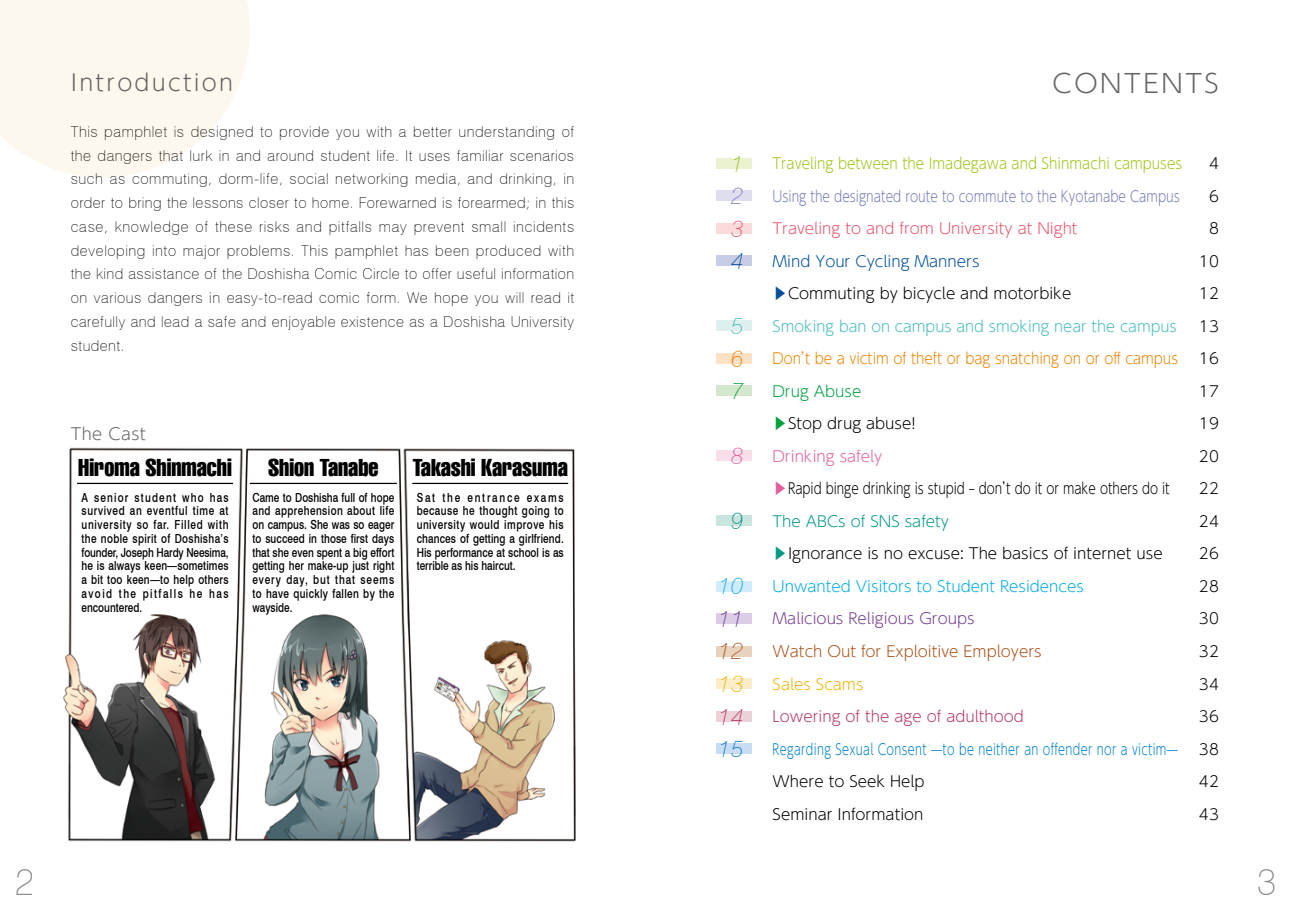
<style>
.page{position:relative;width:1290px;height:911px;background:#fff}
.page>*{position:absolute;margin:0;border:0;box-sizing:border-box;transform-origin:0 0}
.t1{font:100 37.5px "Swiss 721 BT";color:#898989}
.t2{font:300 25.62px "UD Shin Go Pro";letter-spacing:.1em;color:#656464}
.t3{font:extra-condensed 23.75px "Swiss 911 BT";color:#000}
.t4{font:300 22.5px "UD Shin Go Pro";letter-spacing:.1em;color:#656464}
.t5{font:300 16.25px "UD Shin Go Pro";letter-spacing:.025em;color:#656464}
.t6{font:100 15px/23.8px "Swiss 721 BT";letter-spacing:.03em;color:#000;text-align:justify}
.t7{font:300 15px "UD Shin Go Pro";color:#000}
.t8{font:300 15px "UD Shin Go Pro";letter-spacing:.03em;color:#0081cc;scale:.75 1}
.t9{font:300 15px "UD Shin Go Pro";color:#767cbb;scale:.81 1}
.t10{font:300 15px "UD Shin Go Pro";color:#000;scale:.8 1}
.t11{font:300 15px "UD Shin Go Pro";color:#9ec317;scale:.9 1}
.t12{font:300 15px "UD Shin Go Pro";color:#f08300;scale:.9 1}
.t13{font:300 15px "UD Shin Go Pro";color:#49bcbd}
.t14{font:300 15px "UD Shin Go Pro";color:#00abeb}
.t15{font:300 15px "UD Shin Go Pro";color:#e9546b}
.t16{font:300 15px "UD Shin Go Pro";color:#a95119}
.t17{font:300 15px "UD Shin Go Pro";color:#b83765}
.t18{font:300 15px "UD Shin Go Pro";color:#733c93}
.t19{font:300 15px "UD Shin Go Pro";color:#004e9c}
.t20{font:300 15px "UD Shin Go Pro";color:#009983}
.t21{font:300 15px "UD Shin Go Pro";color:#e15f9e}
.t22{font:300 15px "UD Shin Go Pro";color:#f0b300}
.t23{font:300 15px "UD Shin Go Pro";color:#00a03e}
.t24{font:500 12.5px/13.8px "Swiss 721 BT";letter-spacing:.025em;color:#000;text-align:justify;scale:.8 1}
.s1{font-family:"Swiss 721 BT";font-weight:100;font-style:italic;font-size:23.75px}
.s2{color:#004e9c}
.s3{color:#00a03e}
.s4{color:#e15f9e}
.s5{color:#009983}
</style>
<div class="page">
<svg style="left:0;top:0;width:250px;height:177px;background:#fcf8ef"></svg>
<img style="left:63px;top:447px;width:513px;height:395px">
<hr style="left:77px;top:483px;width:156px;height:1px;background:#000">
<hr style="left:250px;top:483px;width:147px;height:1px;background:#000">
<hr style="left:412px;top:483px;width:156px;height:1px;background:#000">
<div style="left:716px;top:158px;width:35px;height:11px;background:#eaf1cf"></div>
<div style="left:716px;top:190px;width:35px;height:11px;background:#dedeef"></div>
<div style="left:716px;top:223px;width:35px;height:11px;background:#fadbda"></div>
<div style="left:716px;top:255px;width:35px;height:11px;background:#c7cde6"></div>
<div style="left:716px;top:320px;width:35px;height:11px;background:#ddf0ef"></div>
<div style="left:716px;top:353px;width:35px;height:11px;background:#fce2c4"></div>
<div style="left:716px;top:385px;width:35px;height:11px;background:#d3e8cd"></div>
<div style="left:716px;top:450px;width:35px;height:11px;background:#f8deeb"></div>
<div style="left:716px;top:515px;width:35px;height:11px;background:#c9e5df"></div>
<div style="left:716px;top:580px;width:35px;height:11px;background:#d0ecfb"></div>
<div style="left:716px;top:613px;width:35px;height:11px;background:#dacde5"></div>
<div style="left:716px;top:645px;width:35px;height:11px;background:#e9d2bb"></div>
<div style="left:716px;top:678px;width:35px;height:11px;background:#fcedc9"></div>
<div style="left:716px;top:710px;width:35px;height:11px;background:#ecd1d6"></div>
<div style="left:716px;top:743px;width:35px;height:11px;background:#c7ddf3"></div>
<h3 class="t4" style="left:71px;top:64px;width:164px">Introduction</h3>
<p class="t6" style="left:71px;top:120px;width:505px">This pamphlet is designed to provide you with a better understanding of the dangers that lurk in and around student life. It uses familiar scenarios such as commuting, dorm-life, social networking media, and drinking, in order to bring the lessons closer to home. Forewarned is forearmed; in this case, knowledge of these risks and pitfalls may prevent small incidents developing into major problems. This pamphlet has been produced with the kind assistance of the Doshisha Comic Circle to offer useful information on various dangers in easy-to-read comic form. We hope you will read it carefully and lead a safe and enjoyable existence as a Doshisha University student.</p>
<p class="t5" style="left:71px;top:421px;width:77px">The Cast</p>
<h3 class="t3" style="left:78px;top:454px;width:155px">Hiroma Shinmachi</h3>
<p class="t24" style="left:81px;top:490px;width:185px">A senior student who has survived an eventful time at university so far. Filled with the noble spirit of Doshisha’s founder, Joseph Hardy Neesima, he is always keen—sometimes a bit too keen—to help others avoid the pitfalls he has encountered.</p>
<h3 class="t3" style="left:268px;top:454px;width:112px">Shion Tanabe</h3>
<p class="t24" style="left:252px;top:490px;width:179px">Came to Doshisha full of hope and apprehension about life on campus. She was so eager to succeed in those first days that she even spent a big effort getting her make-up just right every day, but that seems to have quickly fallen by the wayside.</p>
<h3 class="t3" style="left:413px;top:454px;width:156px">Takashi Karasuma</h3>
<p class="t24" style="left:417px;top:490px;width:185px">Sat the entrance exams because he thought going to university would improve his chances of getting a girlfriend.<br>His performance at school is as terrible as his haircut.</p>
<h2 class="t2" style="left:1052px;top:63px;width:168px">CONTENTS</h2>
<p class="t11" style="left:731px;top:151px;width:503px"><span class="s1">1</span> Traveling between the Imadegawa and Shinmachi campuses</p>
<p class="t7" style="left:1209px;top:151px;width:11px">4</p>
<p class="t9" style="left:731px;top:184px;width:555px"><span class="s1">2</span> Using the designated route to commute to the Kyotanabe Campus</p>
<p class="t7" style="left:1209px;top:184px;width:11px">6</p>
<p class="t15" style="left:731px;top:216px;width:348px"><span class="s1">3</span> Traveling to and from University at Night</p>
<p class="t7" style="left:1209px;top:216px;width:11px">8</p>
<p class="t19" style="left:731px;top:249px;width:250px"><span class="s1">4</span> Mind Your Cycling Manners</p>
<p class="t7" style="left:1199px;top:249px;width:22px">10</p>
<p class="t7" style="left:772px;top:281px;width:300px"><span class="s2">▶</span>Commuting by bicycle and motorbike</p>
<p class="t7" style="left:1199px;top:281px;width:22px">12</p>
<p class="t13" style="left:731px;top:314px;width:447px"><span class="s1">5</span> Smoking ban on campus and smoking near the campus</p>
<p class="t7" style="left:1199px;top:314px;width:22px">13</p>
<p class="t12" style="left:731px;top:346px;width:498px"><span class="s1">6</span> Don’t be a victim of theft or bag snatching on or off campus</p>
<p class="t7" style="left:1199px;top:346px;width:22px">16</p>
<p class="t23" style="left:731px;top:379px;width:132px"><span class="s1">7</span> Drug Abuse</p>
<p class="t7" style="left:1199px;top:379px;width:22px">17</p>
<p class="t7" style="left:772px;top:411px;width:144px"><span class="s3">▶</span>Stop drug abuse!</p>
<p class="t7" style="left:1199px;top:411px;width:22px">19</p>
<p class="t21" style="left:731px;top:444px;width:153px"><span class="s1">8</span> Drinking safely</p>
<p class="t7" style="left:1199px;top:444px;width:22px">20</p>
<p class="t10" style="left:772px;top:476px;width:498px"><span class="s4">▶</span>Rapid binge drinking is stupid – don’t do it or make others do it</p>
<p class="t7" style="left:1199px;top:476px;width:22px">22</p>
<p class="t20" style="left:731px;top:509px;width:219px"><span class="s1">9</span> The ABCs of SNS safety</p>
<p class="t7" style="left:1199px;top:509px;width:22px">24</p>
<p class="t7" style="left:772px;top:541px;width:392px"><span class="s5">▶</span>Ignorance is no excuse: The basics of internet use</p>
<p class="t7" style="left:1199px;top:541px;width:22px">26</p>
<p class="t14" style="left:718px;top:574px;width:367px"><span class="s1">10</span> Unwanted Visitors to Student Residences</p>
<p class="t7" style="left:1199px;top:574px;width:22px">28</p>
<p class="t18" style="left:718px;top:606px;width:258px"><span class="s1">11</span> Malicious Religious Groups</p>
<p class="t7" style="left:1199px;top:606px;width:22px">30</p>
<p class="t16" style="left:718px;top:639px;width:325px"><span class="s1">12</span> Watch Out for Exploitive Employers</p>
<p class="t7" style="left:1199px;top:639px;width:22px">32</p>
<p class="t22" style="left:718px;top:671px;width:147px"><span class="s1">13</span> Sales Scams</p>
<p class="t7" style="left:1199px;top:671px;width:22px">34</p>
<p class="t17" style="left:718px;top:704px;width:307px"><span class="s1">14</span> Lowering of the age of adulthood</p>
<p class="t7" style="left:1199px;top:704px;width:22px">36</p>
<p class="t8" style="left:718px;top:736px;width:615px"><span class="s1">15</span> Regarding Sexual Consent —to be neither an offender nor a victim—</p>
<p class="t7" style="left:1199px;top:736px;width:22px">38</p>
<p class="t7" style="left:772px;top:769px;width:153px">Where to Seek Help</p>
<p class="t7" style="left:1199px;top:769px;width:22px">42</p>
<p class="t7" style="left:772px;top:801px;width:152px">Seminar Information</p>
<p class="t7" style="left:1199px;top:801px;width:22px">43</p>
<h1 class="t1" style="left:14px;top:859px;width:21px">2</h1>
<h1 class="t1" style="left:1256px;top:859px;width:21px">3</h1>
</div>
